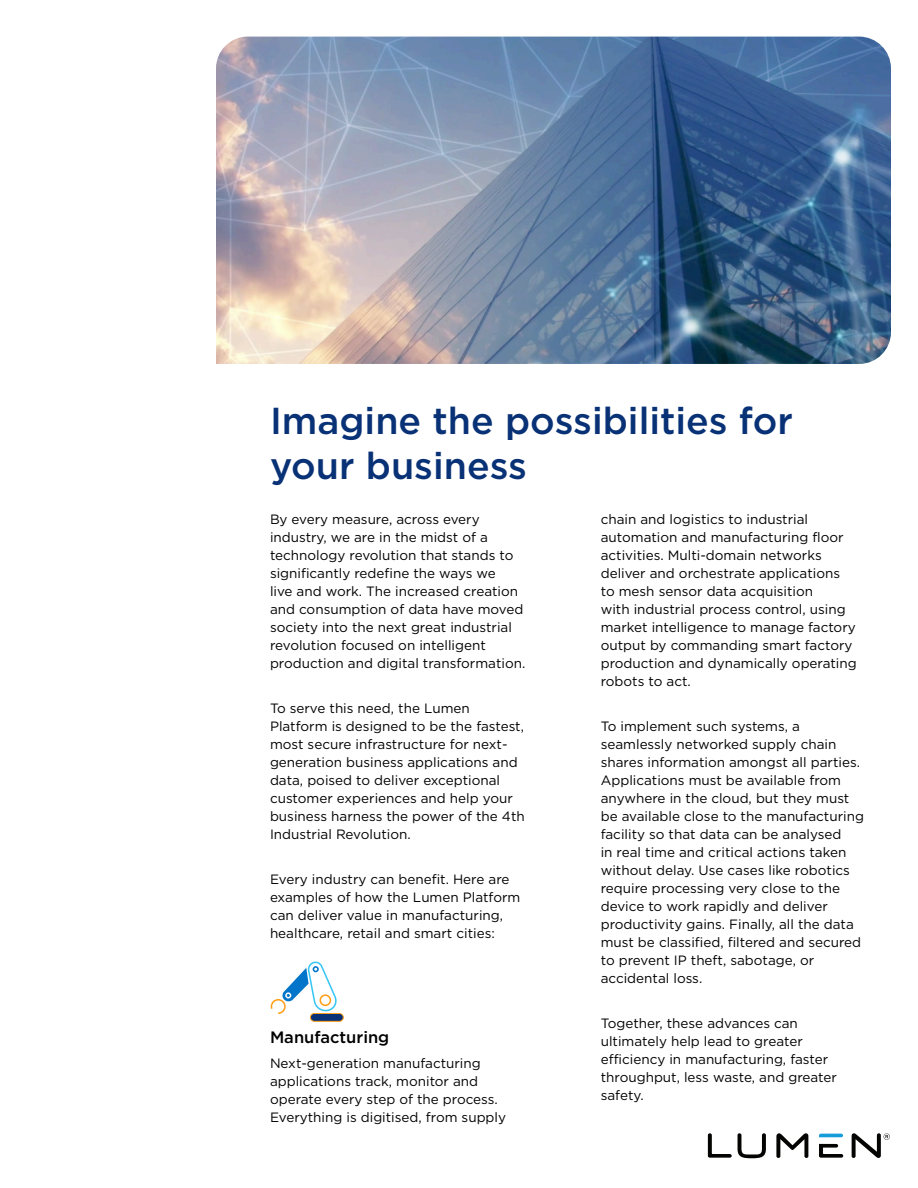
<style>
.page{position:relative;width:918px;height:1188px;background:#fff}
.page>*{position:absolute;margin:0;border:0;box-sizing:border-box;transform-origin:0 0}
.Heading_-_1_column{font:500 37.5px/45px "Gotham";color:#083176}
.Heading_-_Sub{font:500 16.5px "Gotham";color:#000}
.Body_Copy{font:13.5px/18px "Gotham";color:#000}
.Heading_-_Sub-2{font:13.5px/18px "Gotham";color:#000}
</style>
<div class="page">
<svg style="left:708px;top:1133px;width:24px;height:25px"></svg>
<svg style="left:738px;top:1133px;width:28px;height:25px"></svg>
<svg style="left:776px;top:1133px;width:32px;height:25px"></svg>
<svg style="left:819px;top:1134px;width:24px;height:3px"></svg>
<svg style="left:819px;top:1144px;width:24px;height:14px"></svg>
<svg style="left:852px;top:1133px;width:38px;height:25px"></svg>
<img style="left:216px;top:37px;width:675px;height:327px">
<svg style="left:270px;top:961px;width:67px;height:54px"></svg>
<div style="left:310px;top:1013px;width:33px;height:8px;background:#083176;border-radius:4px"></div>
<div style="left:310px;top:1013px;width:34px;height:9px;border:1px solid #ff9e18;border-radius:4px"></div>
<p class="Heading_-_1_column" style="left:270px;top:398px;width:524px">Imagine the possibilities for your business</p>
<p class="Body_Copy" style="left:270px;top:510px;width:257px">By every measure, across every industry, we are in the midst of a technology revolution that stands to significantly redefine the ways we<br>live and work. The increased creation and consumption of data have moved society into the next great industrial revolution focused on intelligent production and digital transformation.</p>
<p class="Body_Copy" style="left:270px;top:699px;width:256px">To serve this need, the Lumen Platform is designed to be the fastest, most secure infrastructure for next&shy;generation business applications and data, poised to deliver exceptional customer experiences and help your business harness the power of the 4th Industrial Revolution.</p>
<p class="Heading_-_Sub-2" style="left:270px;top:870px;width:252px">Every industry can benefit. Here are examples of how the Lumen Platform can deliver value in manufacturing, healthcare, retail and smart cities:</p>
<p class="Body_Copy" style="left:601px;top:510px;width:258px">chain and logistics to industrial automation and manufacturing floor activities. Multi-domain networks deliver and orchestrate applications to mesh sensor data acquisition<br>with industrial process control, using market intelligence to manage factory output by commanding smart factory production and dynamically operating robots to act.</p>
<p class="Body_Copy" style="left:601px;top:717px;width:265px">To implement such systems, a seamlessly networked supply chain shares information amongst all parties.<br>Applications must be available from anywhere in the cloud, but they must be available close to the manufacturing facility so that data can be analysed<br>in real time and critical actions taken without delay. Use cases like robotics require processing very close to the device to work rapidly and deliver productivity gains. Finally, all the data must be classified, filtered and secured to prevent IP theft, sabotage, or accidental loss.</p>
<p class="Body_Copy" style="left:601px;top:1014px;width:238px">Together, these advances can ultimately help lead to greater efficiency in manufacturing, faster throughput, less waste, and greater safety.</p>
<p class="Heading_-_Sub" style="left:270px;top:1027px;width:121px">Manufacturing</p>
<p class="Body_Copy" style="left:270px;top:1054px;width:238px">Next-generation manufacturing applications track, monitor and operate every step of the process.<br>Everything is digitised, from supply</p>
</div>
